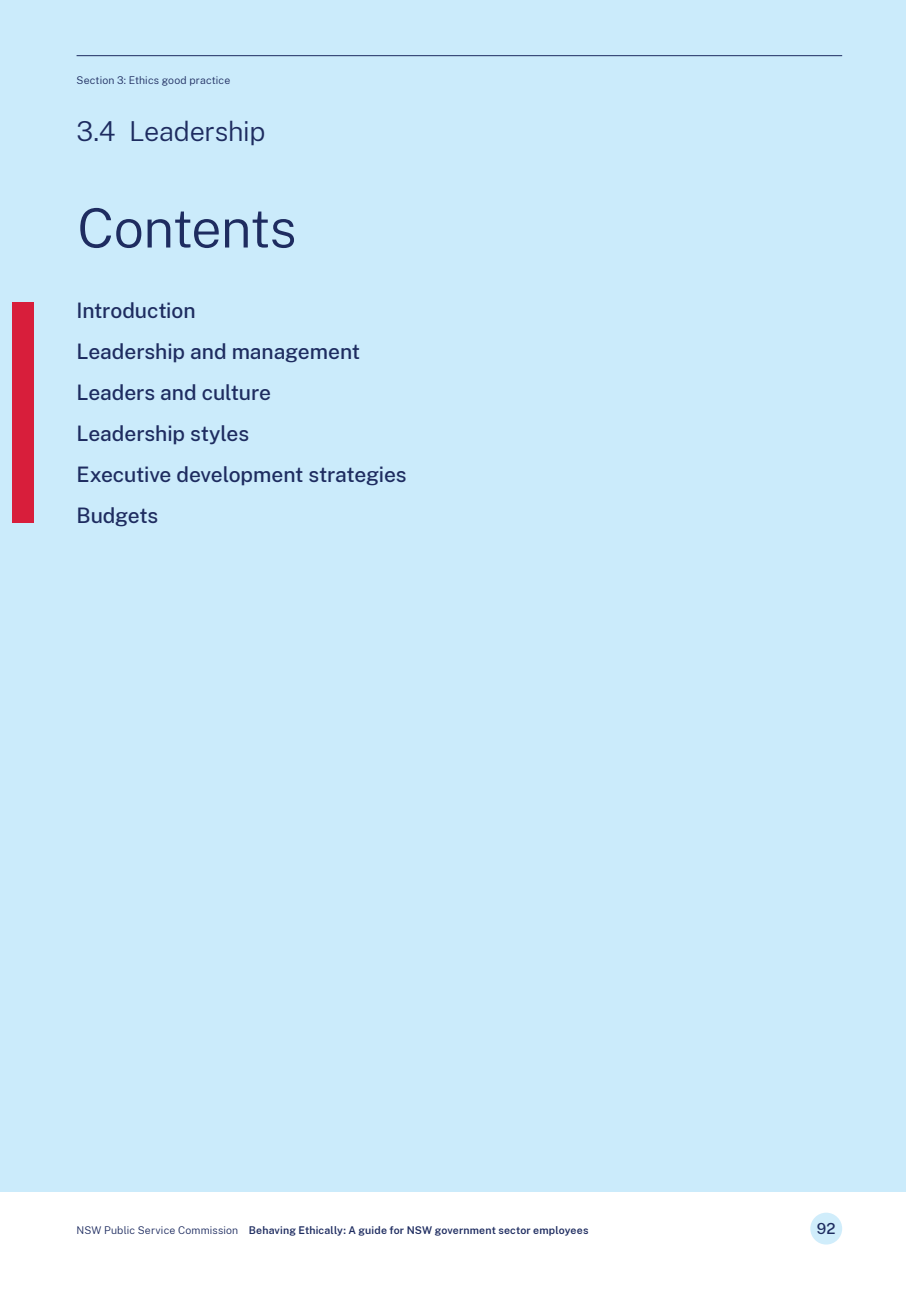
<style>
.page{position:relative;width:906px;height:1289px;background:#fff}
.page>*{position:absolute;margin:0;border:0;box-sizing:border-box;transform-origin:0 0}
._01b_Heading_1b_36pt{font:300 54px "Public Sans";letter-spacing:-.02em;color:#1e2c60}
.H2_to_include_in_TOC{font:300 27px "Public Sans";letter-spacing:-.01em;color:#1e2c60}
.TOC_01{font:500 21px "Public Sans";letter-spacing:-.005em;color:#1e2c60}
.t1{font:500 15px "Public Sans";color:#1e2c60}
.t2{font:600 10.5px "Public Sans";letter-spacing:.02em;color:#1e2c60}
._09_Folio_Footer_Des{font:300 10.5px "Public Sans";letter-spacing:.015em;color:#1e2c60}
.s1{font-weight:300}
</style>
<div class="page">
<div style="left:0;top:0;width:906px;height:1191px;background:#cbebfb"></div>
<div style="left:13px;top:303px;width:21px;height:220px;background:#d81e3b"></div>
<div style="left:810px;top:1212px;width:32px;height:32px;background:#cbebfb;border-radius:50%"></div>
<hr style="left:77px;top:55px;width:765px;height:1px;background:#1e2c60">
<p class="_09_Folio_Footer_Des" style="left:77px;top:73px;width:155px">Section 3: Ethics good practice</p>
<p class="H2_to_include_in_TOC" style="left:77px;top:113px;width:190px">3.4 Leadership</p>
<p class="_01b_Heading_1b_36pt" style="left:77px;top:191px;width:221px">Contents</p>
<p class="TOC_01" style="left:77px;top:295px;width:121px">Introduction</p>
<p class="TOC_01" style="left:77px;top:336px;width:285px">Leadership and management</p>
<p class="TOC_01" style="left:77px;top:377px;width:196px">Leaders and culture</p>
<p class="TOC_01" style="left:77px;top:418px;width:174px">Leadership styles</p>
<p class="TOC_01" style="left:77px;top:459px;width:331px">Executive development strategies</p>
<p class="TOC_01" style="left:77px;top:500px;width:83px">Budgets</p>
<p class="t2" style="left:77px;top:1222px;width:513px"><span class="s1">NSW Public Service Commission</span> Behaving Ethically: A guide for NSW government sector employees</p>
<p class="t1" style="left:817px;top:1217px;width:20px">92</p>
</div>
